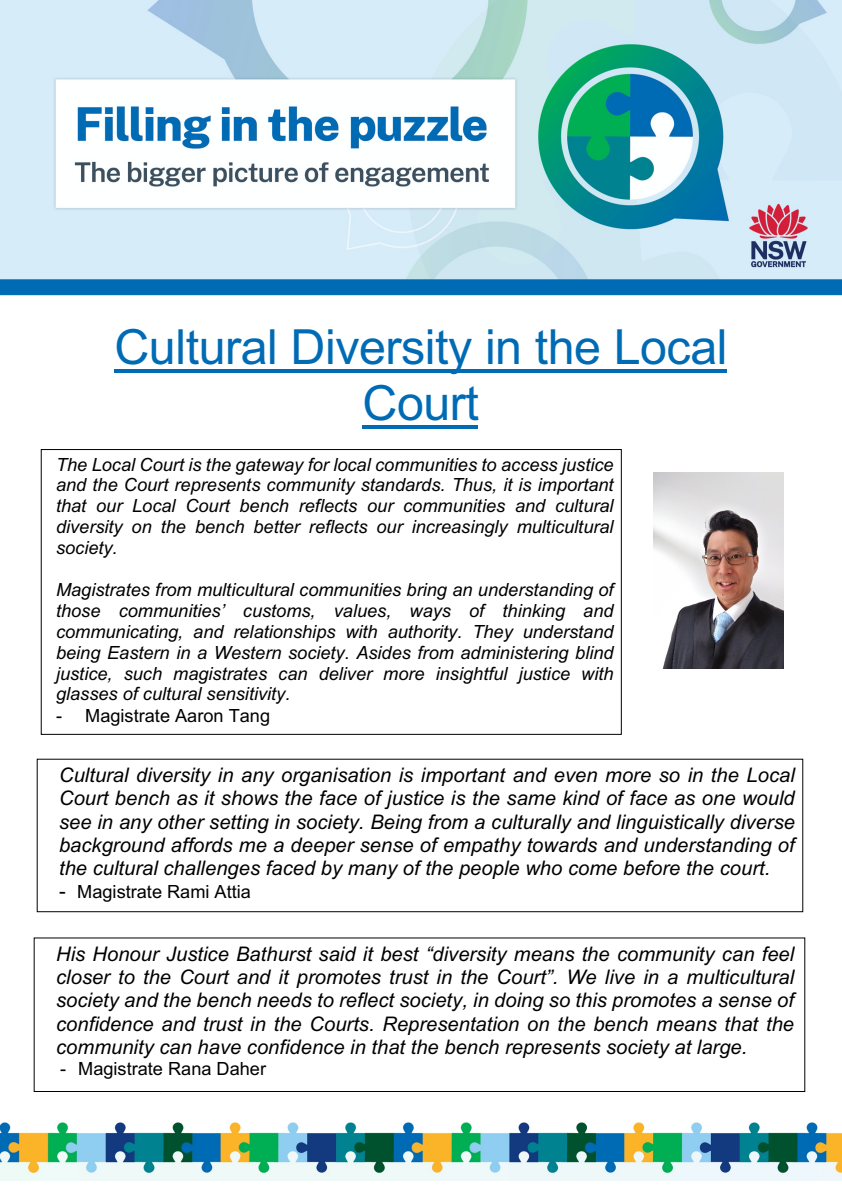
<style>
.page{position:relative;width:842px;height:1191px;background:#fff}
.page>*{position:absolute;margin:0;border:0;box-sizing:border-box;transform-origin:0 0}
.t1{font:48.5px/55.8px "Arial";letter-spacing:-.01em;color:#006bb5;text-align:center}
.t2{font:italic 20.1px/23.2px "Arial";color:#000;text-align:justify}
.t3{font:italic 18.2px/20.9px "Arial";color:#000;text-align:justify}
.t4{font:18.2px "Arial";color:#000}
.s1{font-size:20.1px}
</style>
<div class="page">
<img style="left:0;top:0;width:842px;height:296px">
<img style="left:0;top:1122px;width:842px;height:59px">
<hr style="left:114px;top:369px;width:613px;height:4px;background:#006bb5">
<hr style="left:363px;top:425px;width:115px;height:3px;background:#006bb5">
<div style="left:37px;top:759px;width:766px;height:153px;border:1px solid #000"></div>
<div style="left:41px;top:449px;width:581px;height:286px;border:1px solid #000"></div>
<img style="left:653px;top:472px;width:131px;height:196px">
<div style="left:34px;top:938px;width:771px;height:154px;border:1px solid #000"></div>
<p class="t1" style="left:114px;top:319px;width:615px">Cultural Diversity in the Local<br>Court</p>
<p class="t3" style="left:56px;top:454px;width:559px">The Local Court is the gateway for local communities to access justice and the Court represents community standards. Thus, it is important that our Local Court bench reflects our communities and cultural diversity on the bench better reflects our increasingly multicultural society.</p>
<p class="t3" style="left:56px;top:579px;width:559px">Magistrates from multicultural communities bring an understanding of those communities’ customs, values, ways of thinking and communicating, and relationships with authority. They understand being Eastern in a Western society. Asides from administering blind justice, such magistrates can deliver more insightful justice with glasses of cultural sensitivity.</p>
<p class="t4" style="left:56px;top:703px;width:216px">- Magistrate Aaron Tang</p>
<p class="t2" style="left:59px;top:764px;width:737px">Cultural diversity in any organisation is important and even more so in the Local Court bench as it shows the face of justice is the same kind of face as one would see in any other setting in society. Being from a culturally and linguistically diverse background affords me a deeper sense of empathy towards and understanding of the cultural challenges faced by many of the people who come before the court.</p>
<p class="t4" style="left:59px;top:879px;width:193px"><span class="s1">-</span> Magistrate Rami Attia</p>
<p class="t2" style="left:56px;top:942px;width:740px">His Honour Justice Bathurst said it best “diversity means the community can feel closer to the Court and it promotes trust in the Court”. We live in a multicultural society and the bench needs to reflect society, in doing so this promotes a sense of confidence and trust in the Courts. Representation on the bench means that the community can have confidence in that the bench represents society at large.</p>
<p class="t4" style="left:60px;top:1056px;width:208px">- Magistrate Rana Daher</p>
</div>
